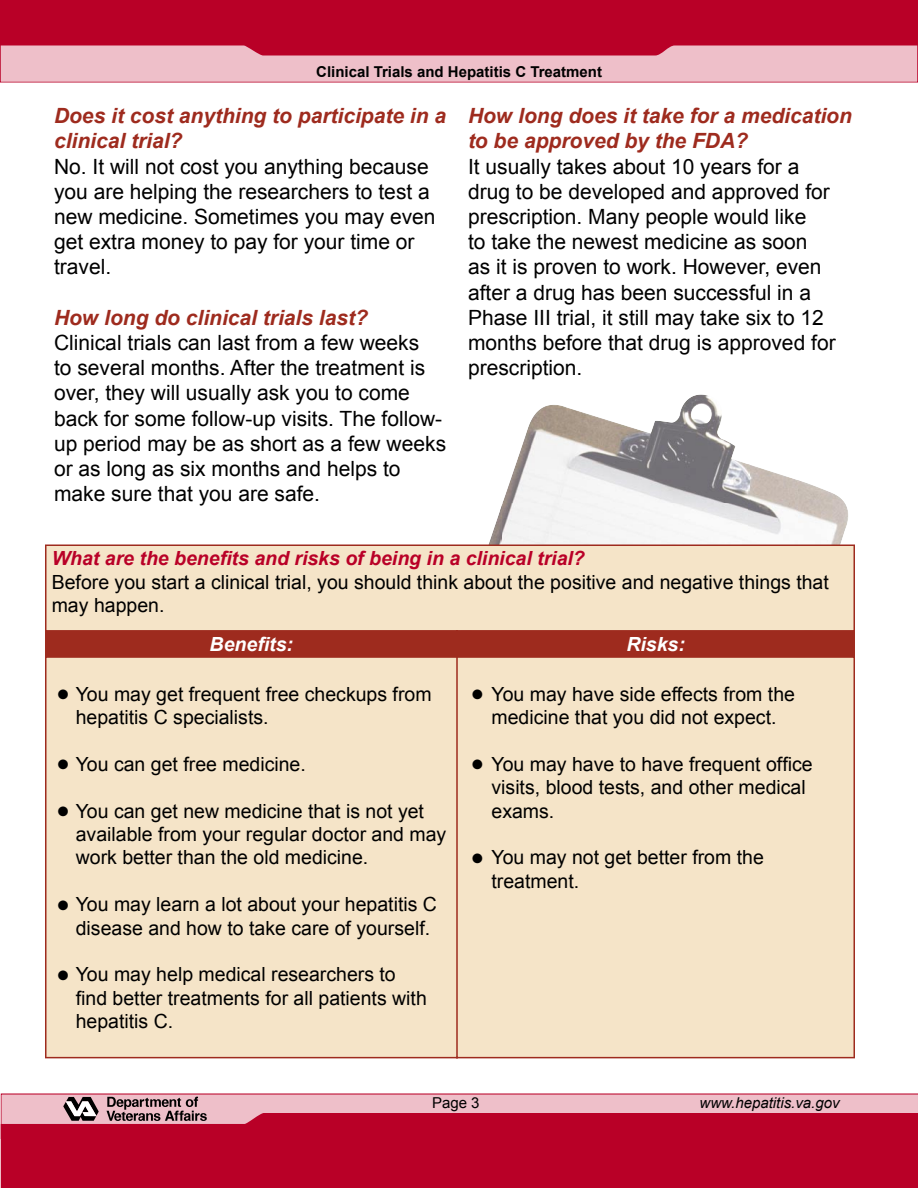
<style>
.page{position:relative;width:918px;height:1188px;background:#fff}
.page>*{position:absolute;margin:0;border:0;box-sizing:border-box;transform-origin:0 0}
.t1{font:21px/25.2px "Arial";color:#000}
.t2{font:italic 700 21px/25.2px "Arial";color:#9e2b1e}
.t3{font:19.5px/23.4px "Arial";color:#000}
.t4{font:italic 700 19.5px "Arial";color:#b90027}
.t5{font:italic 700 19.5px "Arial";color:#fff}
.t6{font:700 15px "Arial";color:#000}
.t7{font:italic 15px "Arial";color:#000}
.t8{font:15px "Arial";color:#000}
</style>
<div class="page">
<img style="left:501px;top:395px;width:247px;height:149px">
<img style="left:748px;top:464px;width:50px;height:71px">
<img style="left:798px;top:480px;width:50px;height:64px">
<img style="left:489px;top:508px;width:12px;height:36px">
<div style="left:46px;top:546px;width:808px;height:511px;background:#f5e4c8"></div>
<hr style="left:45px;top:544px;width:412px;height:2px;background:#9e2b1e">
<hr style="left:45px;top:546px;width:1px;height:84px;background:#9e2b1e">
<hr style="left:457px;top:544px;width:398px;height:2px;background:#9e2b1e">
<hr style="left:854px;top:546px;width:1px;height:84px;background:#9e2b1e">
<hr style="left:45px;top:658px;width:1px;height:399px;background:#9e2b1e">
<svg style="left:45px;top:630px;width:810px;height:28px;background:#9e2c1f"></svg>
<hr style="left:456px;top:658px;width:2px;height:400px;background:#9e2b1e">
<hr style="left:854px;top:658px;width:1px;height:399px;background:#9e2b1e">
<hr style="left:45px;top:1057px;width:411px;height:1px;background:#9e2b1e">
<hr style="left:458px;top:1057px;width:397px;height:1px;background:#9e2b1e">
<div style="left:0;top:0;width:918px;height:82px;background:#eebfc9"></div>
<hr style="left:0;top:0;width:1px;height:82px;background:#b90027">
<hr style="left:0;top:82px;width:918px;height:1px;background:#b90027">
<hr style="left:917px;top:0;width:1px;height:82px;background:#b90027">
<svg style="left:0;top:0;width:918px;height:56px;background:#be1438"></svg>
<div style="left:1px;top:1094px;width:917px;height:45px;background:#eebfc9"></div>
<hr style="left:1px;top:1094px;width:1px;height:45px;background:#b90027">
<hr style="left:917px;top:1094px;width:1px;height:45px;background:#b90027">
<hr style="left:1px;top:1093px;width:917px;height:2px;background:#b90027">
<div style="left:1px;top:1113px;width:917px;height:75px;background:#b90027"></div>
<svg style="left:63px;top:1097px;width:36px;height:24px"></svg>
<svg style="left:107px;top:1097px;width:100px;height:24px"></svg>
<p class="t6" style="left:316px;top:63px;width:287px">Clinical Trials and Hepatitis C Treatment</p>
<p class="t2" style="left:54px;top:103px;width:394px">Does it cost anything to participate in a clinical trial?</p>
<p class="t1" style="left:54px;top:154px;width:383px">No. It will not cost you anything because you are helping the researchers to test a new medicine. Sometimes you may even get extra money to pay for your time or travel.</p>
<p class="t2" style="left:54px;top:305px;width:315px">How long do clinical trials last?</p>
<p class="t1" style="left:54px;top:330px;width:394px">Clinical trials can last from a few weeks<br>to several months. After the treatment is over, they will usually ask you to come back for some follow-up visits. The follow&shy;up period may be as short as a few weeks or as long as six months and helps to make sure that you are safe.</p>
<p class="t2" style="left:468px;top:103px;width:385px">How long does it take for a medication to be approved by the FDA?</p>
<p class="t1" style="left:468px;top:154px;width:369px">It usually takes about 10 years for a drug to be developed and approved for prescription. Many people would like<br>to take the newest medicine as soon<br>as it is proven to work. However, even after a drug has been successful in a Phase III trial, it still may take six to 12 months before that drug is approved for prescription.</p>
<p class="t4" style="left:52px;top:548px;width:535px">What are the benefits and risks of being in a clinical trial?</p>
<p class="t3" style="left:52px;top:570px;width:779px">Before you start a clinical trial, you should think about the positive and negative things that may happen.</p>
<p class="t5" style="left:210px;top:633px;width:85px">Benefits:</p>
<p class="t5" style="left:626px;top:633px;width:60px">Risks:</p>
<p class="t3" style="left:76px;top:682px;width:357px;text-indent:-18px">● You may get frequent free checkups from hepatitis C specialists.</p>
<p class="t3" style="left:58px;top:752px;width:250px">● You can get free medicine.</p>
<p class="t3" style="left:76px;top:799px;width:372px;text-indent:-18px">● You can get new medicine that is not yet available from your regular doctor and may work better than the old medicine.</p>
<p class="t3" style="left:58px;top:893px;width:381px;text-align:center">● You may learn a lot about your hepatitis C disease and how to take care of yourself.</p>
<p class="t3" style="left:76px;top:963px;width:353px;text-indent:-18px">● You may help medical researchers to find better treatments for all patients with hepatitis C.</p>
<p class="t3" style="left:472px;top:682px;width:325px;text-align:center">● You may have side effects from the medicine that you did not expect.</p>
<p class="t3" style="left:492px;top:752px;width:323px;text-indent:-20px">● You may have to have frequent office visits, blood tests, and other medical exams.</p>
<p class="t3" style="left:492px;top:846px;width:274px;text-indent:-20px">● You may not get better from the treatment.</p>
<p class="t8" style="left:432px;top:1094px;width:49px">Page 3</p>
<p class="t7" style="left:700px;top:1094px;width:142px">www.hepatitis.va.gov</p>
</div>
